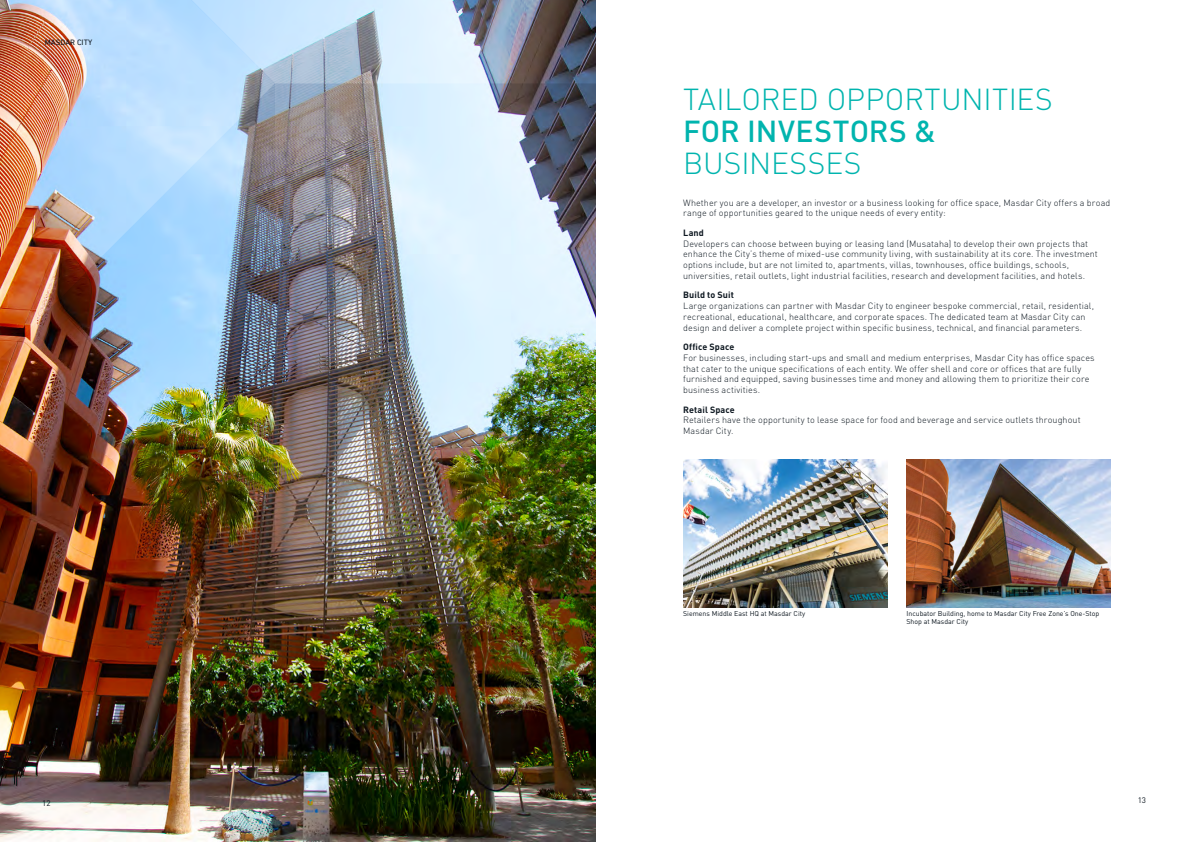
<style>
.page{position:relative;width:1191px;height:842px;background:#fff}
.page>*{position:absolute;margin:0;border:0;box-sizing:border-box;transform-origin:0 0}
.t1{font:300 30px "DIN Pro";color:#00b4ae}
.t2{font:500 30px "DIN Pro";letter-spacing:.01em;color:#00b4ae}
.t3{font:300 9px/10.8px "DIN Pro";letter-spacing:.01em;color:#0e1821}
.t4{font:700 9px "DIN Pro";letter-spacing:.01em;color:#0e1821}
.t5{font:8px "DIN Next LT Arabic";color:#0e1821}
.t6{font:8px "DIN Pro";color:#0e1821}
.t7{font:7px/8.4px "DIN Pro";color:#0e1821}
</style>
<div class="page">
<img style="left:683px;top:459px;width:204px;height:148px">
<img style="left:906px;top:459px;width:204px;height:148px">
<img style="left:275px;top:83px;width:320px;height:688px">
<img style="left:275px;top:771px;width:320px;height:71px">
<img style="left:0;top:570px;width:275px;height:272px">
<img style="left:275px;top:0;width:320px;height:83px">
<img style="left:0;top:0;width:275px;height:570px">
<p class="t5" style="left:45px;top:37px;width:49px">MASDAR CITY</p>
<p class="t6" style="left:42px;top:797px;width:10px">12</p>
<h1 class="t1" style="left:683px;top:76px;width:371px">TAILORED OPPORTUNITIES</h1>
<h1 class="t2" style="left:683px;top:107px;width:254px">FOR INVESTORS &amp;</h1>
<h1 class="t1" style="left:683px;top:140px;width:180px">BUSINESSES</h1>
<p class="t3" style="left:683px;top:196px;width:429px">Whether you are a developer, an investor or a business looking for office space, Masdar City offers a broad range of opportunities geared to the unique needs of every entity:</p>
<p class="t4" style="left:683px;top:225px;width:22px">Land</p>
<p class="t3" style="left:683px;top:237px;width:416px">Developers can choose between buying or leasing land (Musataha) to develop their own projects that enhance the City’s theme of mixed-use community living, with sustainability at its core. The investment options include, but are not limited to, apartments, villas, townhouses, office buildings, schools, universities, retail outlets, light industrial facilities, research and development facilities, and hotels.</p>
<p class="t4" style="left:683px;top:287px;width:52px">Build to Suit</p>
<p class="t3" style="left:683px;top:300px;width:412px">Large organizations can partner with Masdar City to engineer bespoke commercial, retail, residential, recreational, educational, healthcare, and corporate spaces. The dedicated team at Masdar City can design and deliver a complete project within specific business, technical, and financial parameters.</p>
<p class="t4" style="left:683px;top:339px;width:53px">Office Space</p>
<p class="t3" style="left:683px;top:351px;width:413px">For businesses, including start-ups and small and medium enterprises, Masdar City has office spaces that cater to the unique specifications of each entity. We offer shell and core or offices that are fully furnished and equipped, saving businesses time and money and allowing them to prioritize their core business activities.</p>
<p class="t4" style="left:683px;top:402px;width:53px">Retail Space</p>
<p class="t3" style="left:683px;top:414px;width:399px">Retailers have the opportunity to lease space for food and beverage and service outlets throughout<br>Masdar City.</p>
<p class="t7" style="left:683px;top:608px;width:124px">Siemens Middle East HQ at Masdar City</p>
<p class="t7" style="left:906px;top:608px;width:194px">Incubator Building, home to Masdar City Free Zone’s One-Stop<br>Shop at Masdar City</p>
<p class="t6" style="left:1137px;top:794px;width:10px">13</p>
</div>
